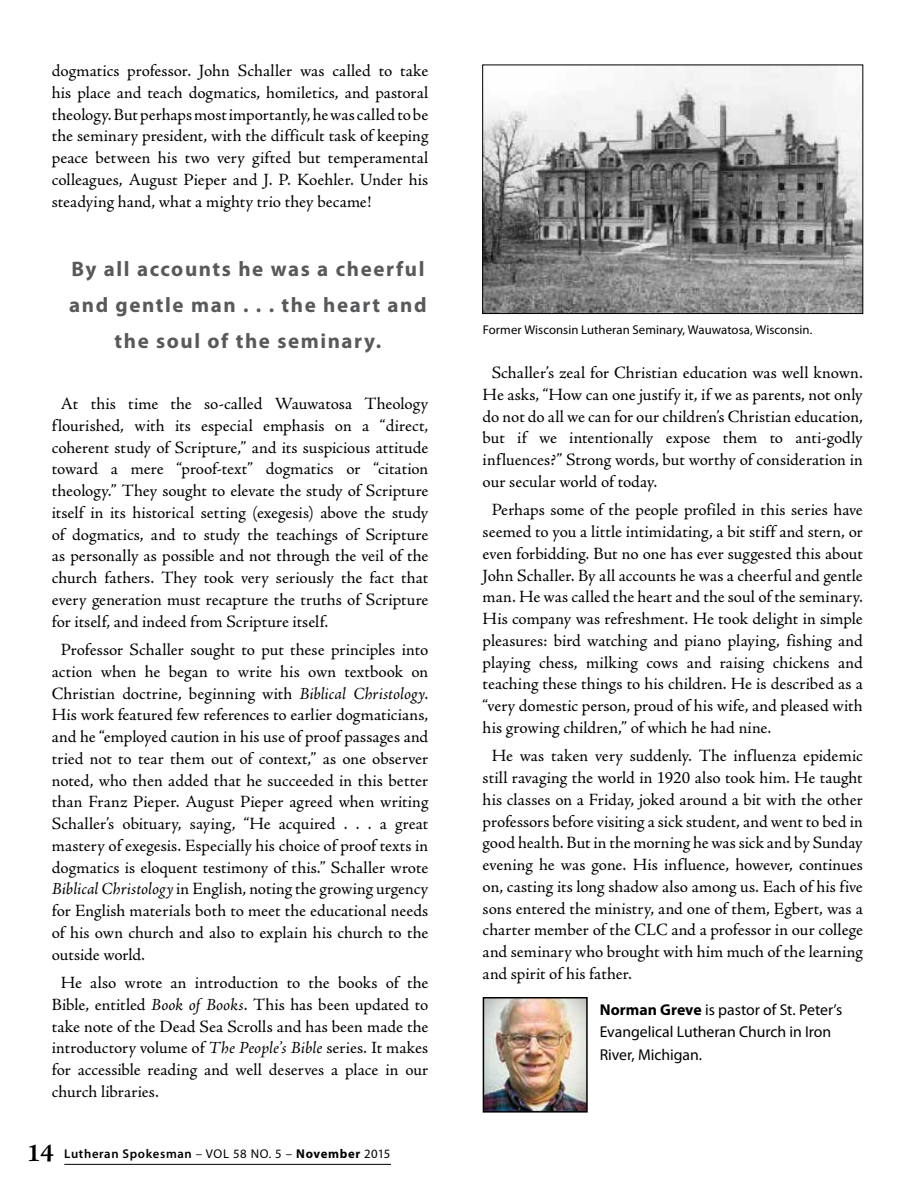
<style>
.page{position:relative;width:918px;height:1188px;background:#fff}
.page>*{position:absolute;margin:0;border:0;box-sizing:border-box;transform-origin:0 0}
.t1{font:700 21px/36px "Myriad Pro";letter-spacing:.075em;color:#58595b;text-align:center}
.t2{font:17.25px/21.8px "Adobe Jenson Pro";color:#000;text-align:justify}
.t3{font:15.75px/22.5px "Myriad Pro";letter-spacing:-.005em;color:#000}
.t4{font:12.75px "Myriad Pro";letter-spacing:.005em;color:#000}
.t5{font:600 12.75px "Myriad Pro";letter-spacing:.05em;color:#000}
.s1{font-style:italic}
.s2{font-family:"Adobe Jenson Pro";font-weight:700;font-size:25.5px}
.s3{font-weight:400}
.s4{font-weight:700}
</style>
<div class="page">
<hr style="left:64px;top:1164px;width:327px;height:1px;background:#000">
<img style="left:486px;top:1000px;width:99px;height:110px">
<div style="left:483px;top:997px;width:105px;height:116px;border:2px solid #000"></div>
<img style="left:484px;top:67px;width:377px;height:245px">
<div style="left:482px;top:65px;width:381px;height:249px;border:1px solid #000"></div>
<p class="t2" style="left:52px;top:60px;width:378px">dogmatics professor. John Schaller was called to take his place and teach dogmatics, homiletics, and pastoral theology. But perhaps most importantly, he was called to be the seminary president, with the difficult task of keeping peace between his two very gifted but temperamental colleagues, August Pieper and J. P. Koehler. Under his steadying hand, what a mighty trio they became!</p>
<p class="t1" style="left:69px;top:252px;width:359px">By all accounts he was a cheerful and gentle man . . . the heart and the soul of the seminary.</p>
<p class="t2" style="left:52px;top:393px;width:378px;text-indent:9px">At this time the so-called Wauwatosa Theology flourished, with its especial emphasis on a “direct, coherent study of Scripture,” and its suspicious attitude toward a mere “proof-text” dogmatics or “citation theology.” They sought to elevate the study of Scripture itself in its historical setting (exegesis) above the study of dogmatics, and to study the teachings of Scripture as personally as possible and not through the veil of the church fathers. They took very seriously the fact that every generation must recapture the truths of Scripture for itself, and indeed from Scripture itself.</p>
<p class="t2" style="left:52px;top:639px;width:378px;text-indent:9px">Professor Schaller sought to put these principles into action when he began to write his own textbook on Christian doctrine, beginning with <span class="s1">Biblical Christology</span>.<br>His work featured few references to earlier dogmaticians, and he “employed caution in his use of proof passages and tried not to tear them out of context,” as one observer noted, who then added that he succeeded in this better than Franz Pieper. August Pieper agreed when writing Schaller’s obituary, saying, “He acquired . . . a great mastery of exegesis. Especially his choice of proof texts in dogmatics is eloquent testimony of this.” Schaller wrote <span class="s1">Biblical Christology</span> in English, noting the growing urgency for English materials both to meet the educational needs of his own church and also to explain his church to the outside world.</p>
<p class="t2" style="left:52px;top:972px;width:378px;text-indent:9px">He also wrote an introduction to the books of the Bible, entitled <span class="s1">Book of Books</span>. This has been updated to take note of the Dead Sea Scrolls and has been made the introductory volume of <span class="s1">The People’s Bible</span> series. It makes for accessible reading and well deserves a place in our church libraries.</p>
<p class="t5" style="left:27px;top:1147px;width:365px"><span class="s2">14</span> Lutheran Spokesman <span class="s3">– VOL 58 NO. 5 –</span> <span class="s4">November</span> <span class="s3">2015</span></p>
<p class="t4" style="left:483px;top:322px;width:331px">Former Wisconsin Lutheran Seminary, Wauwatosa, Wisconsin.</p>
<p class="t2" style="left:483px;top:362px;width:382px;text-indent:9px">Schaller’s zeal for Christian education was well known.<br>He asks, “How can one justify it, if we as parents, not only do not do all we can for our children’s Christian education, but if we intentionally expose them to anti-godly influences?” Strong words, but worthy of consideration in our secular world of today.</p>
<p class="t2" style="left:483px;top:499px;width:382px;text-indent:9px">Perhaps some of the people profiled in this series have seemed to you a little intimidating, a bit stiff and stern, or even forbidding. But no one has ever suggested this about John Schaller. By all accounts he was a cheerful and gentle man. He was called the heart and the soul of the seminary.<br>His company was refreshment. He took delight in simple pleasures: bird watching and piano playing, fishing and playing chess, milking cows and raising chickens and teaching these things to his children. He is described as a “very domestic person, proud of his wife, and pleased with his growing children,” of which he had nine.</p>
<p class="t2" style="left:483px;top:746px;width:382px;text-indent:9px">He was taken very suddenly. The influenza epidemic still ravaging the world in 1920 also took him. He taught his classes on a Friday, joked around a bit with the other professors before visiting a sick student, and went to bed in good health. But in the morning he was sick and by Sunday evening he was gone. His influence, however, continues on, casting its long shadow also among us. Each of his five sons entered the ministry, and one of them, Egbert, was a charter member of the CLC and a professor in our college and seminary who brought with him much of the learning and spirit of his father.</p>
<p class="t3" style="left:600px;top:999px;width:244px"><span class="s4">Norman Greve</span> is pastor of St. Peter’s<br>Evangelical Lutheran Church in Iron<br>River, Michigan.</p>
</div>
